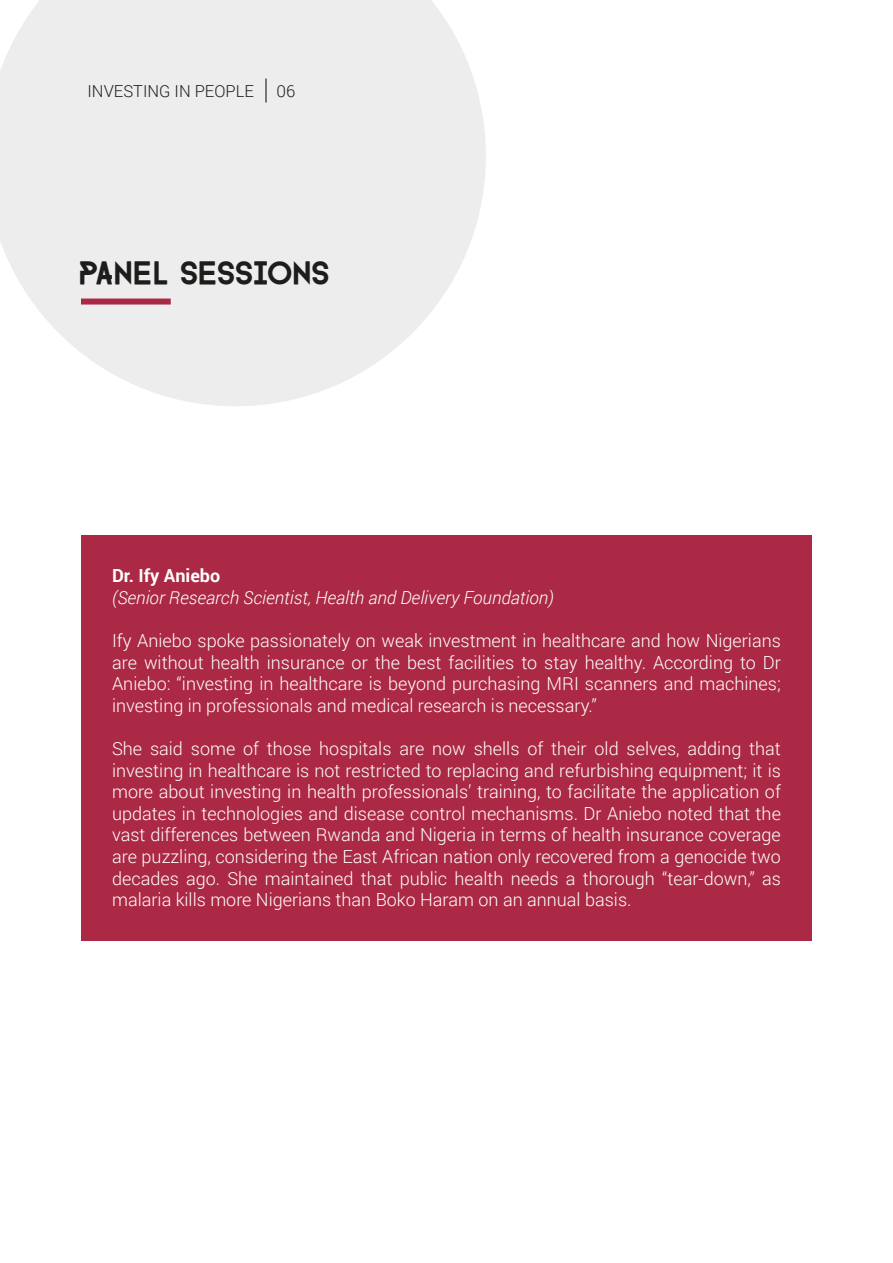
<style>
.page{position:relative;width:893px;height:1263px;background:#fff}
.page>*{position:absolute;margin:0;border:0;box-sizing:border-box;transform-origin:0 0}
.t1{font:27px "FARRAY";letter-spacing:-.01em;color:#1d1d1b}
.t2{font:300 18px/21.6px "Roboto";color:#fff;text-align:justify}
.t3{font:italic 300 18px "Roboto";color:#fff}
.t4{font:700 18px "Roboto";color:#fff}
.t5{font:300 16.5px "Roboto";color:#1d1d1b}
</style>
<div class="page">
<svg style="left:0;top:0;width:486px;height:406px;background:#efefef"></svg>
<div style="left:81px;top:299px;width:90px;height:6px;background:#ab2944"></div>
<hr style="left:265px;top:79px;width:2px;height:24px;background:#1d1d1b">
<div style="left:81px;top:535px;width:731px;height:406px;background:#ab2944"></div>
<p class="t5" style="left:88px;top:80px;width:168px">INVESTING IN PEOPLE</p>
<p class="t5" style="left:277px;top:80px;width:20px">06</p>
<h1 class="t1" style="left:78px;top:253px;width:253px">PANEL SESSIONS</h1>
<p class="t4" style="left:112px;top:563px;width:110px">Dr. Ify Aniebo</p>
<p class="t3" style="left:112px;top:585px;width:443px">(Senior Research Scientist, Health and Delivery Foundation)</p>
<p class="t2" style="left:112px;top:629px;width:670px">Ify Aniebo spoke passionately on weak investment in healthcare and how Nigerians are without health insurance or the best facilities to stay healthy. According to Dr Aniebo: “investing in healthcare is beyond purchasing MRI scanners and machines; investing in professionals and medical research is necessary.”</p>
<p class="t2" style="left:112px;top:737px;width:670px">She said some of those hospitals are now shells of their old selves, adding that investing in healthcare is not restricted to replacing and refurbishing equipment; it is more about investing in health professionals’ training, to facilitate the application of updates in technologies and disease control mechanisms. Dr Aniebo noted that the vast differences between Rwanda and Nigeria in terms of health insurance coverage are puzzling, considering the East African nation only recovered from a genocide two decades ago. She maintained that public health needs a thorough “tear-down,” as malaria kills more Nigerians than Boko Haram on an annual basis.</p>
</div>
